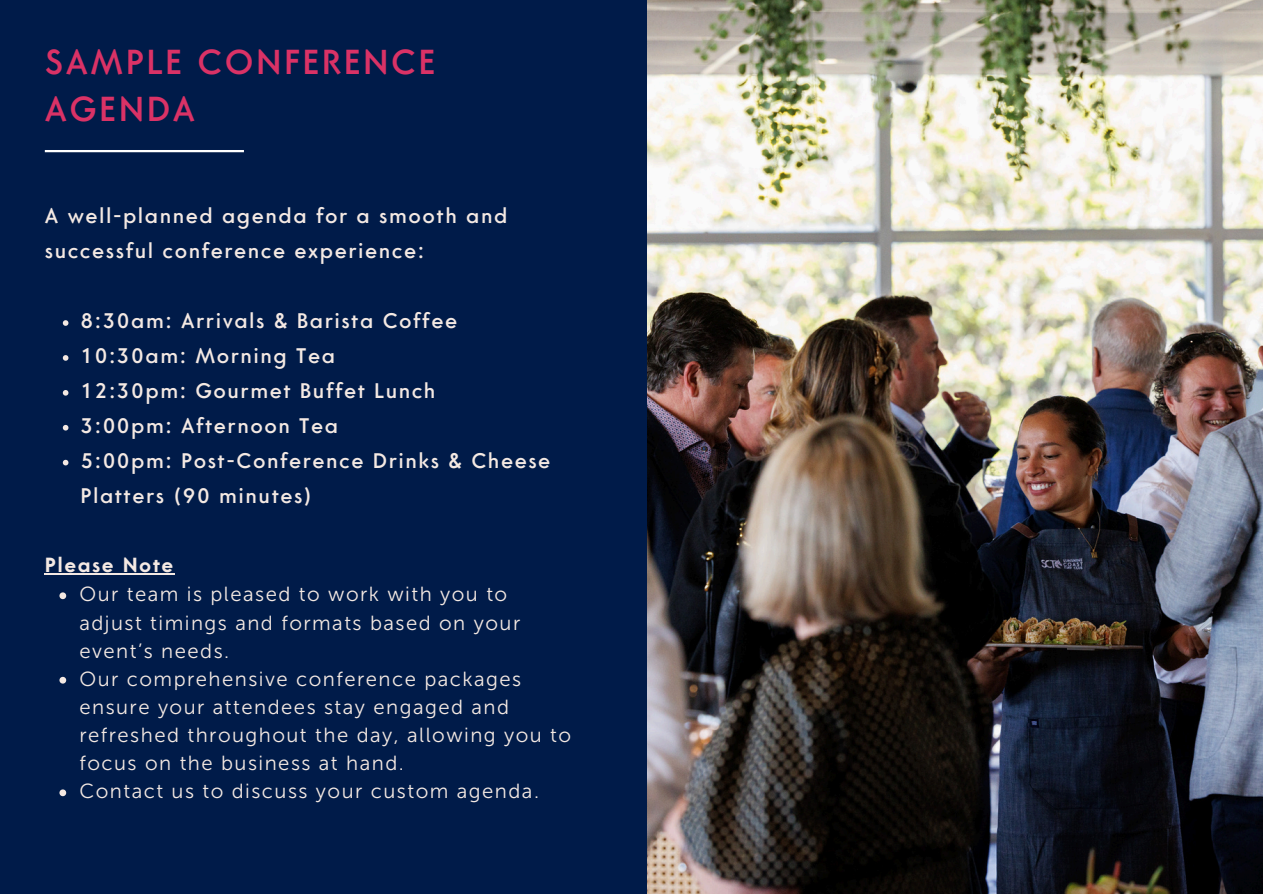
<style>
.page{position:relative;width:1263px;height:894px;background:#fff}
.page>*{position:absolute;margin:0;border:0;box-sizing:border-box;transform-origin:0 0}
.t1{font:500 34.5px/47.2px "Core Sans G";letter-spacing:.07em;color:#da3266}
.t2{font:500 21px/34.8px "Core Sans G";letter-spacing:.07em;color:#f4e9e3}
.t3{font:20.4px/28.2px "Museo Sans 300";letter-spacing:.07em;color:#f4e9e3}
.t4{font:700 20.4px "Core Sans G";letter-spacing:.07em;color:#f4e9e3}
</style>
<div class="page">
<div style="left:0;top:0;width:1263px;height:893px;background:#001b49"></div>
<img style="left:648px;top:0;width:615px;height:893px">
<hr style="left:45px;top:573px;width:130px;height:1px;background:#f4e9e3">
<svg style="left:59px;top:592px;width:7px;height:7px"></svg>
<svg style="left:59px;top:676px;width:7px;height:7px"></svg>
<svg style="left:59px;top:789px;width:7px;height:7px"></svg>
<svg style="left:63px;top:320px;width:5px;height:6px"></svg>
<svg style="left:63px;top:355px;width:5px;height:5px"></svg>
<svg style="left:63px;top:390px;width:5px;height:5px"></svg>
<svg style="left:63px;top:425px;width:5px;height:5px"></svg>
<svg style="left:63px;top:459px;width:5px;height:6px"></svg>
<hr style="left:45px;top:150px;width:199px;height:2px;background:#fff">
<p class="t1" style="left:45px;top:41px;width:392px">SAMPLE CONFERENCE<br>AGENDA</p>
<p class="t2" style="left:45px;top:200px;width:464px">A well-planned agenda for a smooth and successful conference experience:</p>
<h2 class="t2" style="left:81px;top:305px;width:378px">8:30am: Arrivals &amp; Barista Coffee</h2>
<p class="t2" style="left:81px;top:340px;width:256px">10:30am: Morning Tea</p>
<p class="t2" style="left:81px;top:375px;width:356px">12:30pm: Gourmet Buffet Lunch</p>
<p class="t2" style="left:81px;top:410px;width:259px">3:00pm: Afternoon Tea</p>
<p class="t2" style="left:81px;top:444px;width:471px">5:00pm: Post-Conference Drinks &amp; Cheese<br>Platters (90 minutes)</p>
<h2 class="t4" style="left:45px;top:557px;width:130px">Please Note</h2>
<p class="t3" style="left:79px;top:580px;width:442px">Our team is pleased to work with you to adjust timings and formats based on your event’s needs.</p>
<p class="t3" style="left:79px;top:664px;width:493px">Our comprehensive conference packages ensure your attendees stay engaged and refreshed throughout the day, allowing you to focus on the business at hand.</p>
<p class="t3" style="left:79px;top:777px;width:461px">Contact us to discuss your custom agenda.</p>
</div>
